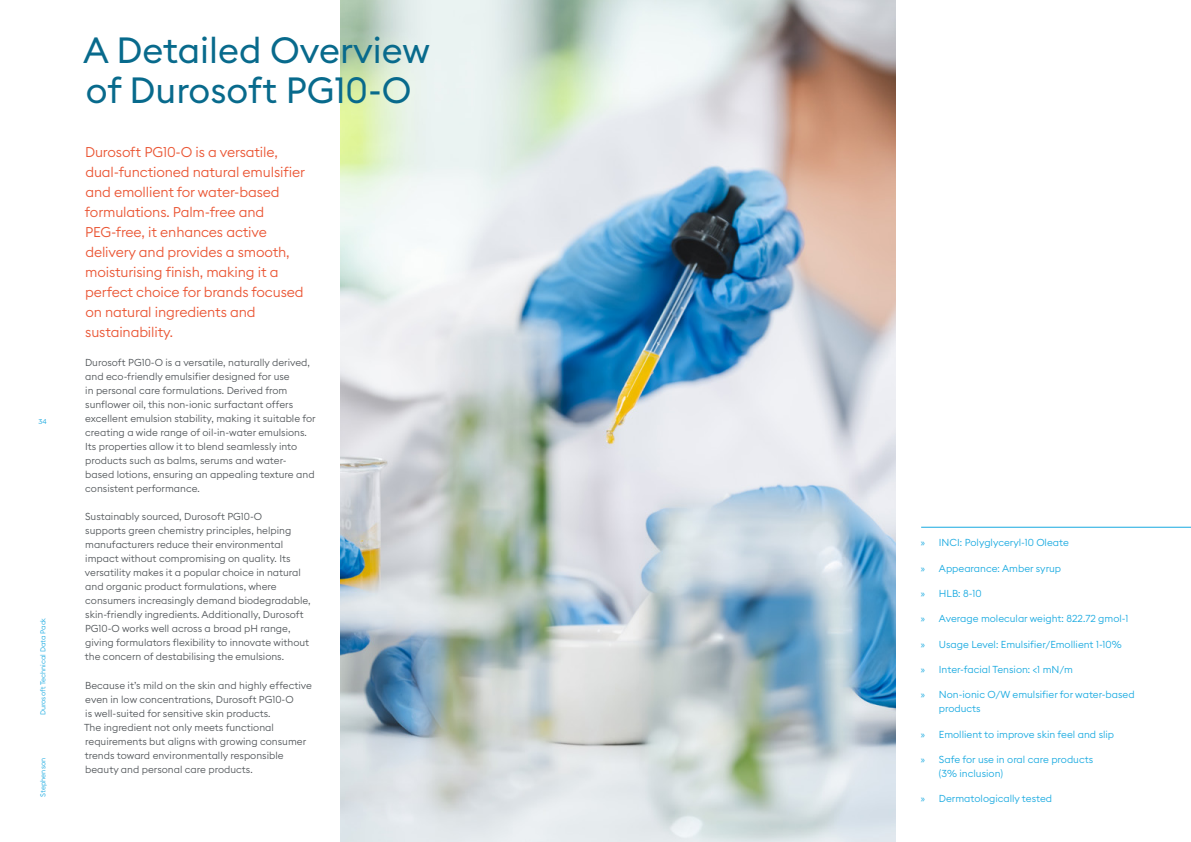
<style>
.page{position:relative;width:1191px;height:842px;background:#fff}
.page>*{position:absolute;margin:0;border:0;box-sizing:border-box;transform-origin:0 0}
.t1{font:36px/40px "Euclid Square";color:#086a8c}
.t2{font:300 14px/20px "Euclid Square";letter-spacing:-.01em;color:#ea5432}
.t3{font:300 10px/14px "Euclid Square";color:#515559}
.t4{font:300 10px/14px "Euclid Square";color:#17a9e0}
.t5{font:300 7px "Euclid Square";color:#17a9e0}
.s1{font-family:"Myriad Pro";font-weight:400}
</style>
<div class="page">
<hr style="left:921px;top:527px;width:270px;height:1px;background:#17a9e0">
<img style="left:340px;top:0;width:556px;height:842px">
<p class="t5" style="left:38px;top:417px;width:10px">34</p>
<p class="t5" style="left:38px;top:715px;width:99px;rotate:-90deg">Durosoft Technical Data Pack</p>
<p class="t5" style="left:38px;top:797px;width:40px;rotate:-90deg">Stephenson</p>
<h1 class="t1" style="left:83px;top:30px;width:348px">A Detailed Overview of Durosoft PG10-O</h1>
<p class="t2" style="left:85px;top:142px;width:221px">Durosoft PG10-O is a versatile, dual-functioned natural emulsifier and emollient for water-based formulations. Palm-free and<br>PEG-free, it enhances active delivery and provides a smooth, moisturising finish, making it a perfect choice for brands focused on natural ingredients and sustainability.</p>
<p class="t3" style="left:85px;top:355px;width:232px">Durosoft PG10-O is a versatile, naturally derived, and eco-friendly emulsifier designed for use<br>in personal care formulations. Derived from sunflower oil, this non-ionic surfactant offers excellent emulsion stability, making it suitable for creating a wide range of oil-in-water emulsions.<br>Its properties allow it to blend seamlessly into products such as balms, serums and water&shy;based lotions, ensuring an appealing texture and consistent performance.</p>
<p class="t3" style="left:85px;top:510px;width:227px">Sustainably sourced, Durosoft PG10-O<br>supports green chemistry principles, helping manufacturers reduce their environmental impact without compromising on quality. Its versatility makes it a popular choice in natural and organic product formulations, where consumers increasingly demand biodegradable, skin-friendly ingredients. Additionally, Durosoft PG10-O works well across a broad pH range, giving formulators flexibility to innovate without the concern of destabilising the emulsions.</p>
<p class="t3" style="left:84px;top:678px;width:229px">Because it’s mild on the skin and highly effective even in low concentrations, Durosoft PG10-O<br>is well-suited for sensitive skin products.<br>The ingredient not only meets functional requirements but aligns with growing consumer trends toward environmentally responsible beauty and personal care products.</p>
<p class="t4" style="left:921px;top:535px;width:149px"><span class="s1">»</span> INCI: Polyglyceryl-10 Oleate</p>
<p class="t4" style="left:921px;top:561px;width:142px"><span class="s1">»</span> Appearance: Amber syrup</p>
<p class="t4" style="left:921px;top:586px;width:62px"><span class="s1">»</span> HLB: 8-10</p>
<p class="t4" style="left:921px;top:612px;width:209px"><span class="s1">»</span> Average molecular weight: 822.72 gmol-1</p>
<p class="t4" style="left:921px;top:637px;width:202px"><span class="s1">»</span> Usage Level: Emulsifier/Emollient 1-10%</p>
<p class="t4" style="left:921px;top:662px;width:154px"><span class="s1">»</span> Inter-facial Tension: &lt;1 mN/m</p>
<p class="t4" style="left:939px;top:688px;width:197px;text-indent:-18px"><span class="s1">»</span> Non-ionic O/W emulsifier for water-based products</p>
<p class="t4" style="left:921px;top:727px;width:195px"><span class="s1">»</span> Emollient to improve skin feel and slip</p>
<p class="t4" style="left:939px;top:752px;width:156px;text-indent:-18px"><span class="s1">»</span> Safe for use in oral care products (3% inclusion)</p>
<p class="t4" style="left:921px;top:792px;width:133px"><span class="s1">»</span> Dermatologically tested</p>
</div>
